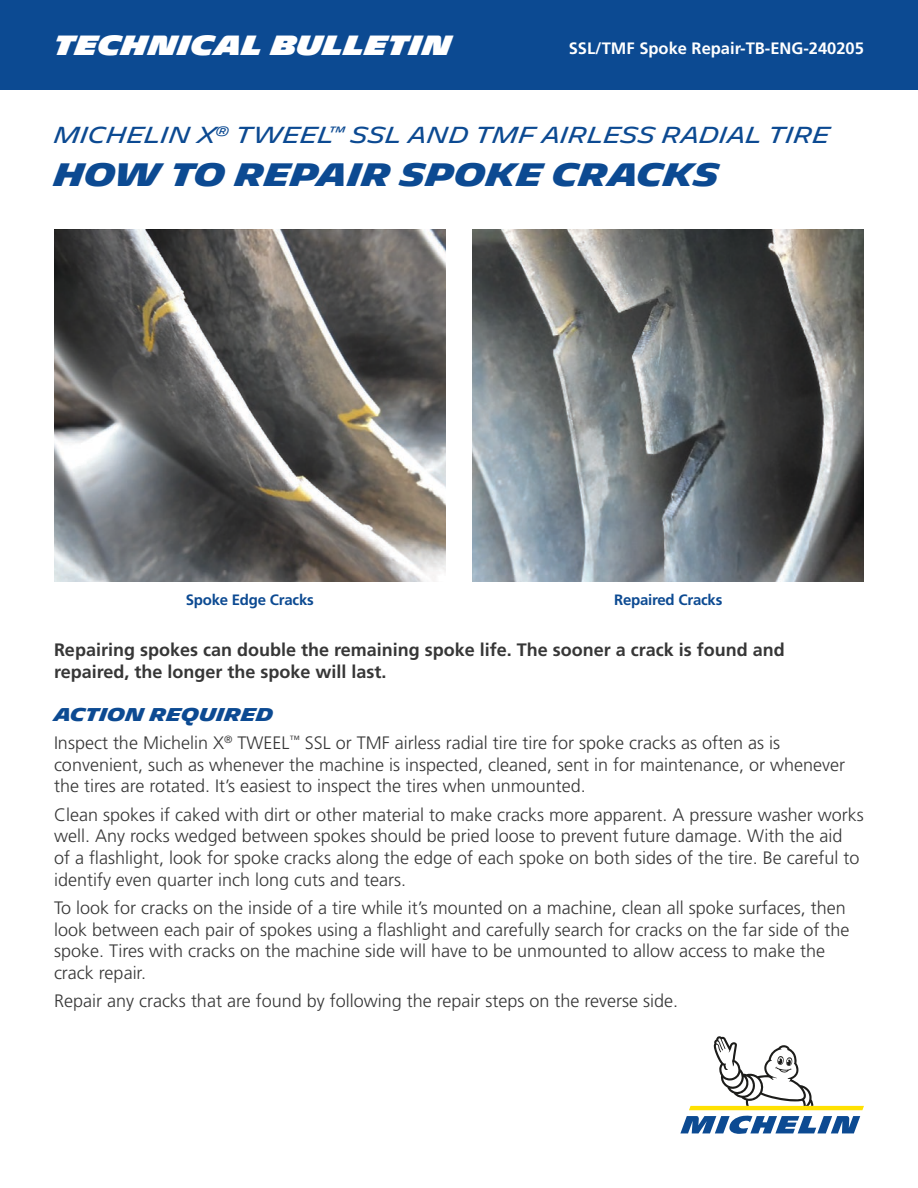
<style>
.page{position:relative;width:918px;height:1188px;background:#fff}
.page>*{position:absolute;margin:0;border:0;box-sizing:border-box;transform-origin:0 0}
.t1{font:700 31.5px "Michelin";color:#0c4a92}
.t2{font:900 27px "Michelin";color:#fff}
.t3{font:22.5px "Michelin";color:#0c4a92}
.t4{font:300 18px/21.6px "Frutiger LT Std";color:#373737}
.t5{font:700 18px/21.6px "Frutiger LT Std";color:#373737}
.t6{font:700 18px "Michelin";color:#0c4a92}
.t7{font:700 16.5px "Frutiger LT Std";color:#fff}
.t8{font:700 15px "Frutiger LT Std";letter-spacing:-.015em;color:#0c4a92}
</style>
<div class="page">
<svg style="left:680px;top:1036px;width:184px;height:98px"></svg>
<div style="left:0;top:0;width:918px;height:89px;background:#0c4a92"></div>
<img style="left:54px;top:230px;width:392px;height:351px">
<img style="left:472px;top:230px;width:392px;height:351px">
<h2 class="t2" style="left:54px;top:29px;width:400px">TECHNICAL BULLETIN</h2>
<p class="t7" style="left:569px;top:39px;width:297px">SSL/TMF Spoke Repair-TB-ENG-240205</p>
<p class="t3" style="left:54px;top:122px;width:778px">MICHELIN X<sup>®</sup> TWEEL<sup>™</sup> SSL AND TMF AIRLESS RADIAL TIRE</p>
<h1 class="t1" style="left:54px;top:156px;width:667px">HOW TO REPAIR SPOKE CRACKS</h1>
<p class="t8" style="left:186px;top:591px;width:130px">Spoke Edge Cracks</p>
<p class="t8" style="left:614px;top:591px;width:110px">Repaired Cracks</p>
<p class="t5" style="left:54px;top:639px;width:732px">Repairing spokes can double the remaining spoke life. The sooner a crack is found and repaired, the longer the spoke will last.</p>
<p class="t6" style="left:54px;top:704px;width:221px">ACTION REQUIRED</p>
<p class="t4" style="left:54px;top:733px;width:793px">Inspect the Michelin X<sup>®</sup> TWEEL<sup>™</sup> SSL or TMF airless radial tire tire for spoke cracks as often as is convenient, such as whenever the machine is inspected, cleaned, sent in for maintenance, or whenever the tires are rotated. It’s easiest to inspect the tires when unmounted.</p>
<p class="t4" style="left:54px;top:804px;width:811px">Clean spokes if caked with dirt or other material to make cracks more apparent. A pressure washer works well. Any rocks wedged between spokes should be pried loose to prevent future damage. With the aid<br>of a flashlight, look for spoke cracks along the edge of each spoke on both sides of the tire. Be careful to identify even quarter inch long cuts and tears.</p>
<p class="t4" style="left:54px;top:897px;width:797px">To look for cracks on the inside of a tire while it’s mounted on a machine, clean all spoke surfaces, then look between each pair of spokes using a flashlight and carefully search for cracks on the far side of the spoke. Tires with cracks on the machine side will have to be unmounted to allow access to make the crack repair.</p>
<p class="t4" style="left:54px;top:990px;width:626px">Repair any cracks that are found by following the repair steps on the reverse side.</p>
</div>
